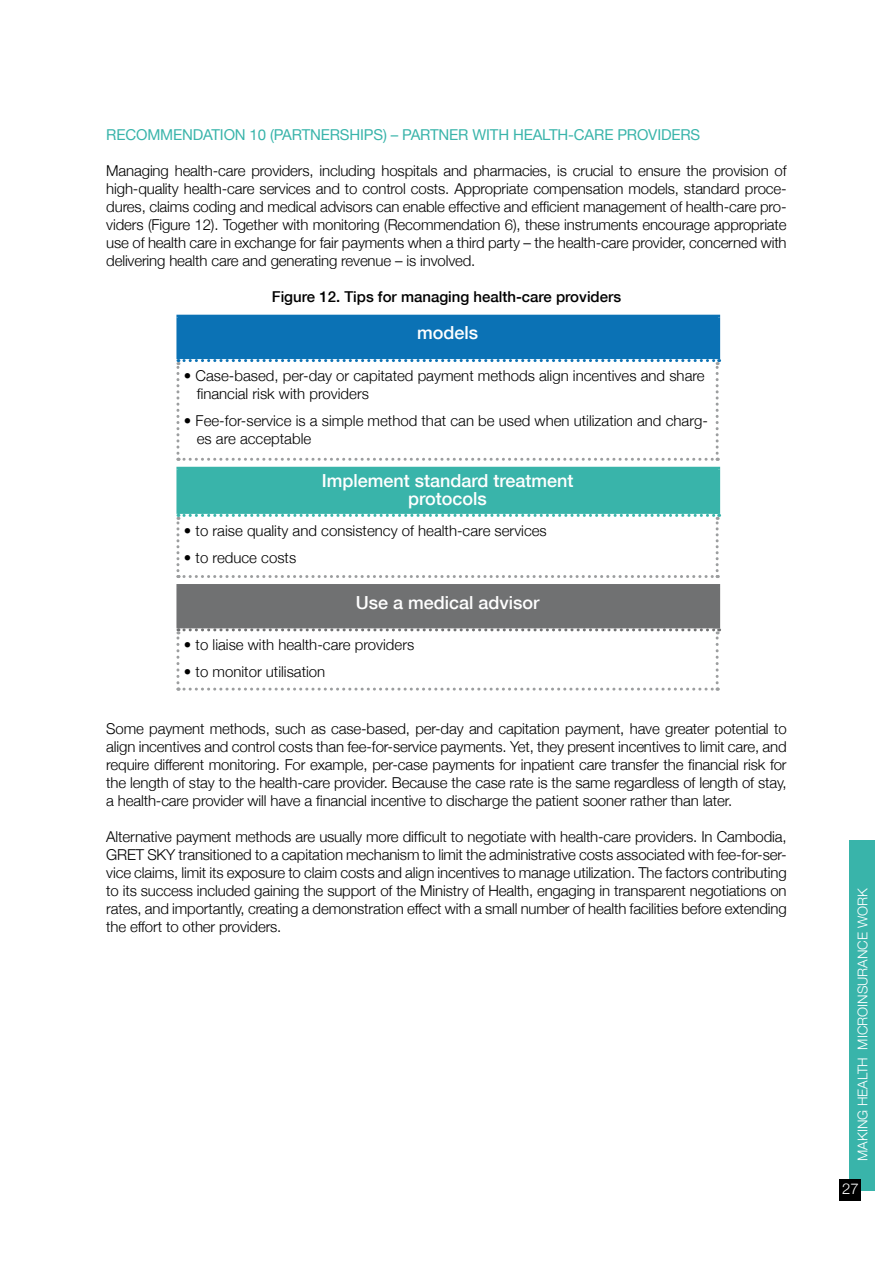
<style>
.page{position:relative;width:893px;height:1263px;background:#fff}
.page>*{position:absolute;margin:0;border:0;box-sizing:border-box;transform-origin:0 0}
.t1{font:500 18px/18px "Helvetica Neue";color:#fff;text-align:center}
.t2{font:300 15px/18px "Helvetica Neue";color:#000;text-align:justify}
.t3{font:15px "Helvetica Neue";letter-spacing:-.01em;color:#39b4aa}
.t4{font:500 15px "Helvetica Neue";color:#000}
.t5{font:300 15px "Helvetica Neue";color:#fff}
.t6{font:300 13.5px "Helvetica Neue";color:#fff}
</style>
<div class="page">
<div style="left:849px;top:840px;width:26px;height:351px;background:#39b4aa"></div>
<div style="left:840px;top:1180px;width:21px;height:21px;background:#000"></div>
<div style="left:178px;top:316px;width:539px;height:45px;background:#0b72b5"></div>
<hr style="left:176px;top:315px;width:544px;height:3px;background:#0b72b5">
<hr style="left:176px;top:318px;width:3px;height:41px;background:#0b72b5">
<div style="left:714px;top:318px;width:6px;height:41px;background:#0b72b5"></div>
<svg style="left:176px;top:359px;width:544px;height:102px"></svg>
<div style="left:178px;top:468px;width:539px;height:47px;background:#39b4aa"></div>
<hr style="left:176px;top:467px;width:544px;height:3px;background:#39b4aa">
<hr style="left:176px;top:470px;width:3px;height:44px;background:#39b4aa">
<div style="left:714px;top:470px;width:6px;height:44px;background:#39b4aa"></div>
<svg style="left:176px;top:514px;width:544px;height:64px"></svg>
<div style="left:178px;top:585px;width:539px;height:45px;background:#707172"></div>
<hr style="left:176px;top:584px;width:544px;height:3px;background:#707172">
<hr style="left:176px;top:587px;width:3px;height:41px;background:#707172">
<div style="left:714px;top:587px;width:6px;height:41px;background:#707172"></div>
<svg style="left:176px;top:628px;width:544px;height:63px"></svg>
<p class="t3" style="left:106px;top:125px;width:595px">RECOMMENDATION 10 (PARTNERSHIPS) – PARTNER WITH HEALTH-CARE PROVIDERS</p>
<p class="t2" style="left:106px;top:161px;width:682px">Managing health-care providers, including hospitals and pharmacies, is crucial to ensure the provision of high-quality health-care services and to control costs. Appropriate compensation models, standard proce&shy;dures, claims coding and medical advisors can enable effective and efficient management of health-care pro&shy;viders (Figure 12). Together with monitoring (Recommendation 6), these instruments encourage appropriate use of health care in exchange for fair payments when a third party – the health-care provider, concerned with delivering health care and generating revenue – is involved.</p>
<p class="t4" style="left:272px;top:287px;width:351px">Figure 12. Tips for managing health-care providers</p>
<p class="t1" style="left:417px;top:324px;width:63px">models</p>
<p class="t2" style="left:197px;top:366px;width:509px;text-indent:-13px">• Case-based, per-day or capitated payment methods align incentives and share financial risk with providers</p>
<p class="t2" style="left:197px;top:411px;width:513px;text-indent:-13px">• Fee-for-service is a simple method that can be used when utilization and charg&shy;es are acceptable</p>
<p class="t1" style="left:322px;top:471px;width:253px">Implement standard treatment protocols</p>
<p class="t2" style="left:184px;top:521px;width:364px">• to raise quality and consistency of health-care services</p>
<p class="t2" style="left:184px;top:548px;width:114px">• to reduce costs</p>
<p class="t1" style="left:356px;top:593px;width:185px">Use a medical advisor</p>
<p class="t2" style="left:184px;top:636px;width:232px">• to liaise with health-care providers</p>
<p class="t2" style="left:184px;top:663px;width:143px">• to monitor utilisation</p>
<p class="t2" style="left:106px;top:719px;width:682px">Some payment methods, such as case-based, per-day and capitation payment, have greater potential to align incentives and control costs than fee-for-service payments. Yet, they present incentives to limit care, and require different monitoring. For example, per-case payments for inpatient care transfer the financial risk for the length of stay to the health-care provider. Because the case rate is the same regardless of length of stay, a health-care provider will have a financial incentive to discharge the patient sooner rather than later.</p>
<p class="t2" style="left:106px;top:827px;width:682px">Alternative payment methods are usually more difficult to negotiate with health-care providers. In Cambodia, GRET SKY transitioned to a capitation mechanism to limit the administrative costs associated with fee-for-ser&shy;vice claims, limit its exposure to claim costs and align incentives to manage utilization. The factors contributing to its success included gaining the support of the Ministry of Health, engaging in transparent negotiations on rates, and importantly, creating a demonstration effect with a small number of health facilities before extending the effort to other providers.</p>
<p class="t6" style="left:854px;top:1161px;width:274px;rotate:-90deg">MAKING HEALTH MICROINSURANCE WORK</p>
<p class="t5" style="left:842px;top:1180px;width:18px">27</p>
</div>
